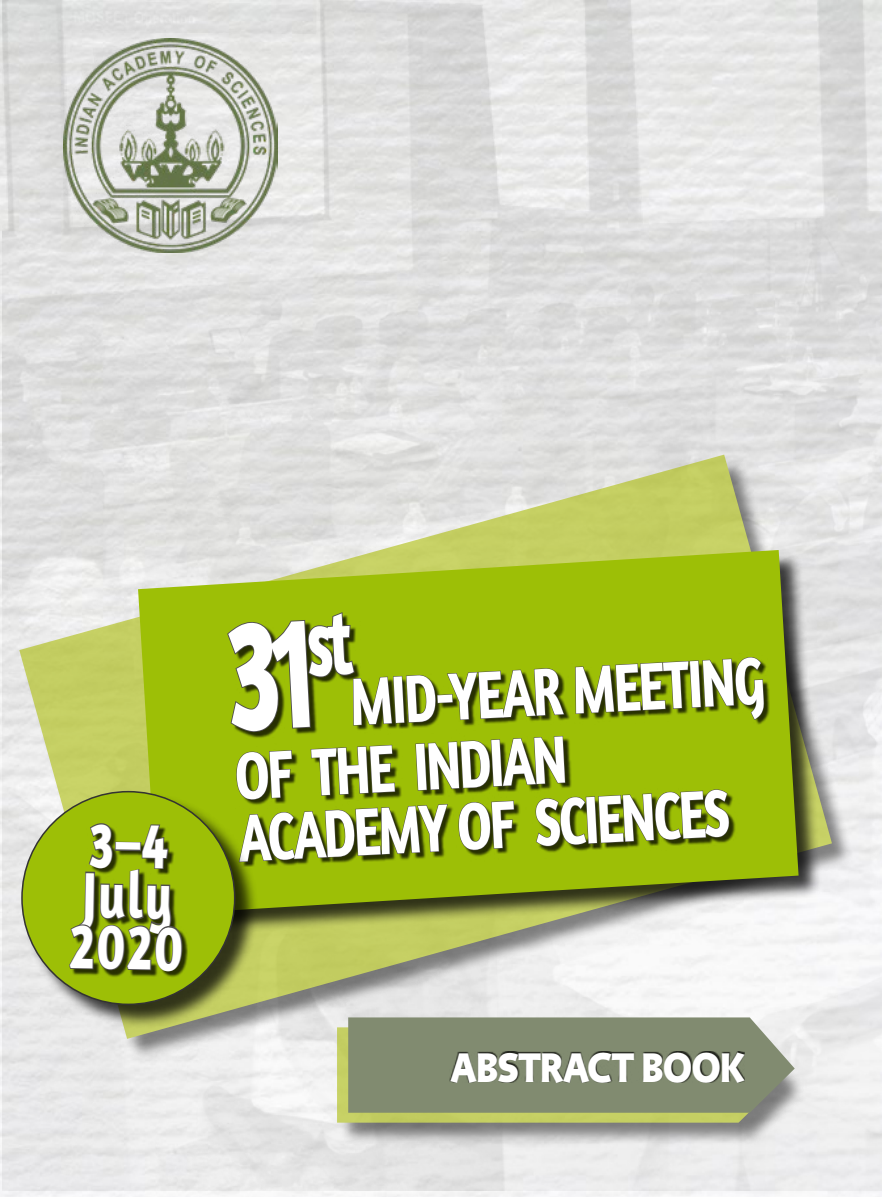
<style>
.page{position:relative;width:882px;height:1197px;background:#fff}
.page>*{position:absolute;margin:0;border:0;box-sizing:border-box;transform-origin:0 0}
.t1{font:700 68.25px "Amaranth";color:#fff;scale:.74 1}
.t2{font:700 66.67px/50.8px "Amaranth";color:#fff;scale:.74 1}
.t3{font:700 43.05px "Productus";letter-spacing:-.02em;color:#fff}
</style>
<div class="page">
<img style="left:2px;top:0;width:880px;height:1190px">
<div style="left:22px;top:457px;width:832px;height:605px;background:#000;opacity:.75"></div>
<svg style="left:19px;top:455px;width:813px;height:584px"></svg>
<div style="left:139px;top:552px;width:683px;height:386px;background:#000;opacity:.75"></div>
<svg style="left:138px;top:550px;width:661px;height:365px;background:#9db52d"></svg>
<div style="left:230px;top:615px;width:539px;height:252px;background:#000;opacity:.75"></div>
<div style="left:22px;top:792px;width:237px;height:236px;background:#000;opacity:.75"></div>
<div style="left:22px;top:792px;width:213px;height:212px;background:#9dbf06;border-radius:50%"></div>
<div style="left:71px;top:825px;width:117px;height:152px;background:#000;opacity:.75"></div>
<div style="left:338px;top:1028px;width:467px;height:118px;background:#000;opacity:.75"></div>
<svg style="left:337px;top:1027px;width:447px;height:96px;background:#c0c968"></svg>
<svg style="left:348px;top:1017px;width:447px;height:96px;background:#868f76"></svg>
<div style="left:450px;top:1051px;width:295px;height:32px;background:#000;opacity:.75"></div>
<img style="left:63px;top:38px;width:214px;height:214px">
<svg style="left:226px;top:611px;width:538px;height:251px;background:#789109"></svg>
<svg style="left:68px;top:823px;width:115px;height:295px"></svg>
<p class="t2" style="left:71px;top:867px;width:155px;rotate:1deg">July<br>2020</p>
<p class="t1" style="left:348px;top:659px;width:563px;rotate:-3deg">MID-YEAR MEETING</p>
<p class="t1" style="left:233px;top:733px;width:451px;rotate:-3deg">OF THE INDIAN</p>
<p class="t1" style="left:236px;top:795px;width:667px;rotate:-3deg">ACADEMY OF SCIENCES</p>
<p class="t3" style="left:450px;top:1039px;width:297px">ABSTRACT BOOK</p>
</div>
